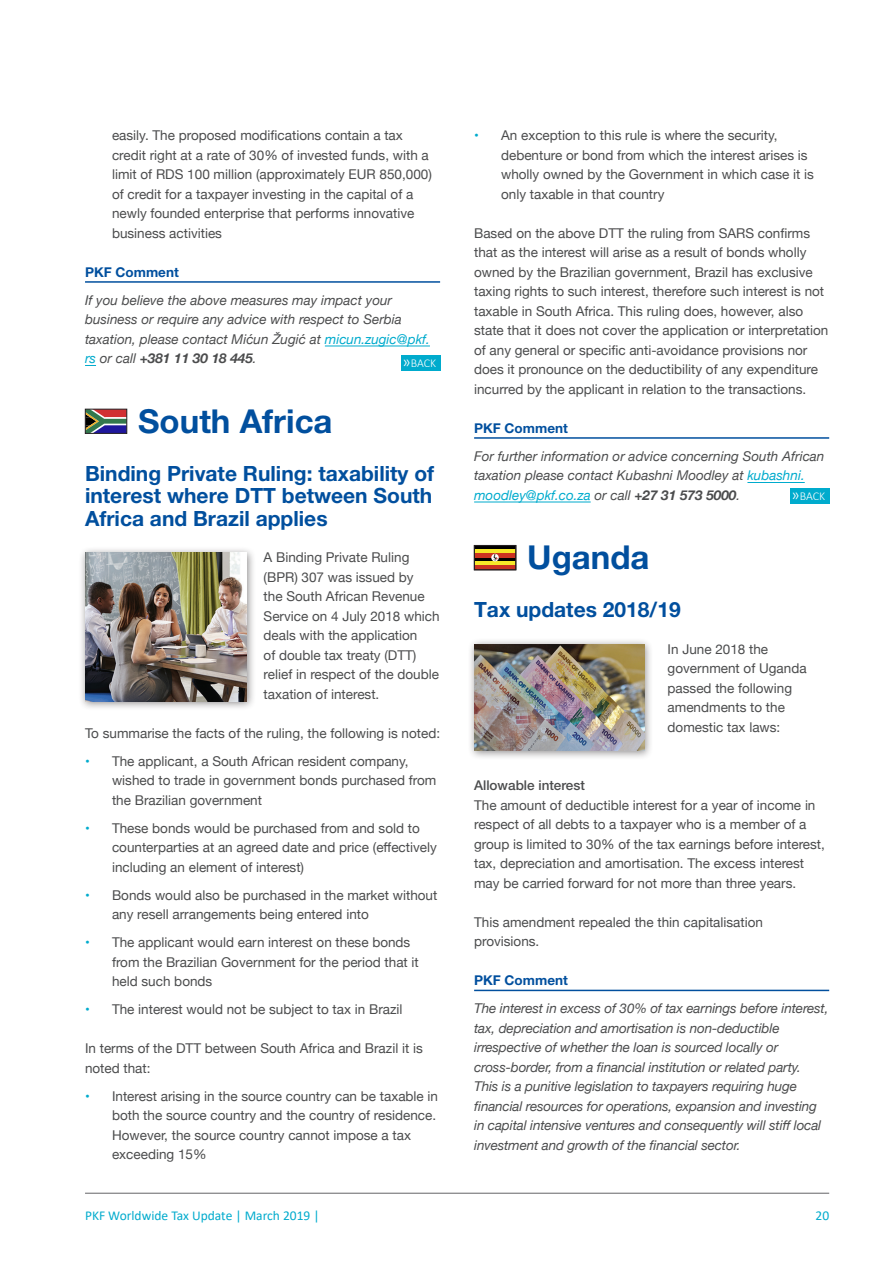
<style>
.page{position:relative;width:893px;height:1263px;background:#fff}
.page>*{position:absolute;margin:0;border:0;box-sizing:border-box;transform-origin:0 0}
.country{font:700 33px "Helvetica Neue LT Pro";color:#014f9e}
.topic{font:700 21px/22.5px "Helvetica Neue LT Pro";color:#014f9e;text-align:justify}
.body{font:13.5px/19.5px "Helvetica Neue";color:#4b4c4d}
.italic{font:italic 13.5px/19.5px "Helvetica Neue";letter-spacing:-.01em;color:#4b4c4d}
.t1{font:13.5px "Calibri";color:#00abcd}
.PKF_comment{font:700 13.5px "Helvetica Neue LT Std";color:#014f9e}
.body-2{font:500 13.5px "Helvetica Neue LT Pro";color:#4b4c4d}
.content_country{font:300 12px "Calibri";letter-spacing:-.005em;color:#fff}
.s1{color:#00abcd}
.s2{font-weight:700}
.s3{font-size:16.5px}
</style>
<div class="page">
<hr style="left:85px;top:1193px;width:744px;height:1px;background:#636366">
<hr style="left:85px;top:281px;width:355px;height:2px;background:#014f9e">
<hr style="left:325px;top:346px;width:105px;height:1px;background:#00abcd">
<hr style="left:474px;top:437px;width:355px;height:2px;background:#014f9e">
<hr style="left:747px;top:482px;width:58px;height:1px;background:#00abcd">
<hr style="left:474px;top:502px;width:117px;height:1px;background:#00abcd">
<hr style="left:474px;top:990px;width:355px;height:1px;background:#014f9e">
<div style="left:467px;top:638px;width:187px;height:123px;background:#231f20;opacity:.5"></div>
<img style="left:474px;top:645px;width:170px;height:106px">
<svg style="left:476px;top:547px;width:38px;height:15px"></svg>
<hr style="left:474px;top:549px;width:42px;height:4px;background:#f7e829">
<div style="left:474px;top:553px;width:42px;height:5px;background:#cc3321"></div>
<svg style="left:476px;top:562px;width:38px;height:4px"></svg>
<hr style="left:474px;top:566px;width:42px;height:4px;background:#cc3321">
<svg style="left:491px;top:554px;width:8px;height:7px"></svg>
<div style="left:474px;top:545px;width:42px;height:25px;border:1px solid #241f21"></div>
<svg style="left:87px;top:411px;width:38px;height:21px"></svg>
<div style="left:85px;top:409px;width:42px;height:25px;border:1px solid #241f21"></div>
<div style="left:78px;top:546px;width:179px;height:165px;background:#231f20;opacity:.5"></div>
<img style="left:85px;top:553px;width:162px;height:148px">
<div style="left:401px;top:355px;width:39px;height:15px;background:#00abcd"></div>
<div style="left:790px;top:488px;width:39px;height:15px;background:#00abcd"></div>
<p class="body" style="left:112px;top:127px;width:321px">easily. The proposed modifications contain a tax credit right at a rate of 30% of invested funds, with a limit of RDS 100 million (approximately EUR 850,000) of credit for a taxpayer investing in the capital of a newly founded enterprise that performs innovative business activities</p>
<p class="PKF_comment" style="left:85px;top:264px;width:95px">PKF Comment</p>
<p class="italic" style="left:85px;top:291px;width:346px">If you believe the above measures may impact your business or require any advice with respect to Serbia taxation, please contact Mićun Žugić at <span class="s1">micun.zugic@pkf. rs</span> or call <span class="s2">+381 11 30 18 445</span>.</p>
<p class="content_country" style="left:402px;top:356px;width:35px"><span class="s3">»</span>BACK</p>
<p class="country" style="left:138px;top:401px;width:196px">South Africa</p>
<p class="topic" style="left:85px;top:462px;width:351px">Binding Private Ruling: taxability of interest where DTT between South Africa and Brazil applies</p>
<p class="body" style="left:264px;top:549px;width:178px">A Binding Private Ruling (BPR) 307 was issued by<br>the South African Revenue<br>Service on 4 July 2018 which deals with the application<br>of double tax treaty (DTT) relief in respect of the double taxation of interest.</p>
<p class="body" style="left:85px;top:724px;width:357px">To summarise the facts of the ruling, the following is noted:</p>
<p class="body" style="left:112px;top:752px;width:326px;text-indent:-27px"><span class="s1">•</span> The applicant, a South African resident company, wished to trade in government bonds purchased from the Brazilian government</p>
<p class="body" style="left:112px;top:819px;width:326px;text-indent:-27px"><span class="s1">•</span> These bonds would be purchased from and sold to counterparties at an agreed date and price (effectively including an element of interest)</p>
<p class="body" style="left:112px;top:886px;width:327px;text-indent:-27px"><span class="s1">•</span> Bonds would also be purchased in the market without any resell arrangements being entered into</p>
<p class="body" style="left:112px;top:934px;width:308px;text-indent:-27px"><span class="s1">•</span> The applicant would earn interest on these bonds from the Brazilian Government for the period that it held such bonds</p>
<p class="body" style="left:85px;top:1001px;width:319px"><span class="s1">•</span> The interest would not be subject to tax in Brazil</p>
<p class="body" style="left:85px;top:1040px;width:339px">In terms of the DTT between South Africa and Brazil it is noted that:</p>
<p class="body" style="left:112px;top:1087px;width:328px;text-indent:-27px"><span class="s1">•</span> Interest arising in the source country can be taxable in both the source country and the country of residence.<br>However, the source country cannot impose a tax exceeding 15%</p>
<p class="body" style="left:501px;top:127px;width:314px;text-indent:-27px"><span class="s1">•</span> An exception to this rule is where the security, debenture or bond from which the interest arises is wholly owned by the Government in which case it is only taxable in that country</p>
<p class="body" style="left:474px;top:224px;width:356px">Based on the above DTT the ruling from SARS confirms that as the interest will arise as a result of bonds wholly owned by the Brazilian government, Brazil has exclusive taxing rights to such interest, therefore such interest is not taxable in South Africa. This ruling does, however, also state that it does not cover the application or interpretation of any general or specific anti-avoidance provisions nor does it pronounce on the deductibility of any expenditure incurred by the applicant in relation to the transactions.</p>
<p class="PKF_comment" style="left:474px;top:420px;width:95px">PKF Comment</p>
<p class="italic" style="left:474px;top:447px;width:352px">For further information or advice concerning South African taxation please contact Kubashni Moodley at <span class="s1">kubashni. moodley@pkf.co.za</span> or call <span class="s2">+27 31 573 5000</span>.</p>
<p class="content_country" style="left:792px;top:488px;width:35px"><span class="s3">»</span>BACK</p>
<p class="country" style="left:527px;top:537px;width:124px">Uganda</p>
<p class="topic" style="left:474px;top:598px;width:208px">Tax updates 2018/19</p>
<p class="body" style="left:668px;top:640px;width:141px">In June 2018 the government of Uganda passed the following amendments to the domestic tax laws:</p>
<p class="body-2" style="left:474px;top:777px;width:112px">Allowable interest</p>
<p class="body" style="left:474px;top:796px;width:352px">The amount of deductible interest for a year of income in respect of all debts to a taxpayer who is a member of a group is limited to 30% of the tax earnings before interest, tax, depreciation and amortisation. The excess interest may be carried forward for not more than three years.</p>
<p class="body" style="left:474px;top:913px;width:290px">This amendment repealed the thin capitalisation provisions.</p>
<p class="PKF_comment" style="left:474px;top:972px;width:95px">PKF Comment</p>
<p class="italic" style="left:474px;top:1000px;width:356px">The interest in excess of 30% of tax earnings before interest, tax, depreciation and amortisation is non-deductible irrespective of whether the loan is sourced locally or cross-border, from a financial institution or related party.<br>This is a punitive legislation to taxpayers requiring huge financial resources for operations, expansion and investing in capital intensive ventures and consequently will stiff local investment and growth of the financial sector.</p>
<p class="t1" style="left:85px;top:1206px;width:236px">PKF Worldwide Tax Update | March 2019 |</p>
<p class="t1" style="left:815px;top:1206px;width:15px">20</p>
</div>
